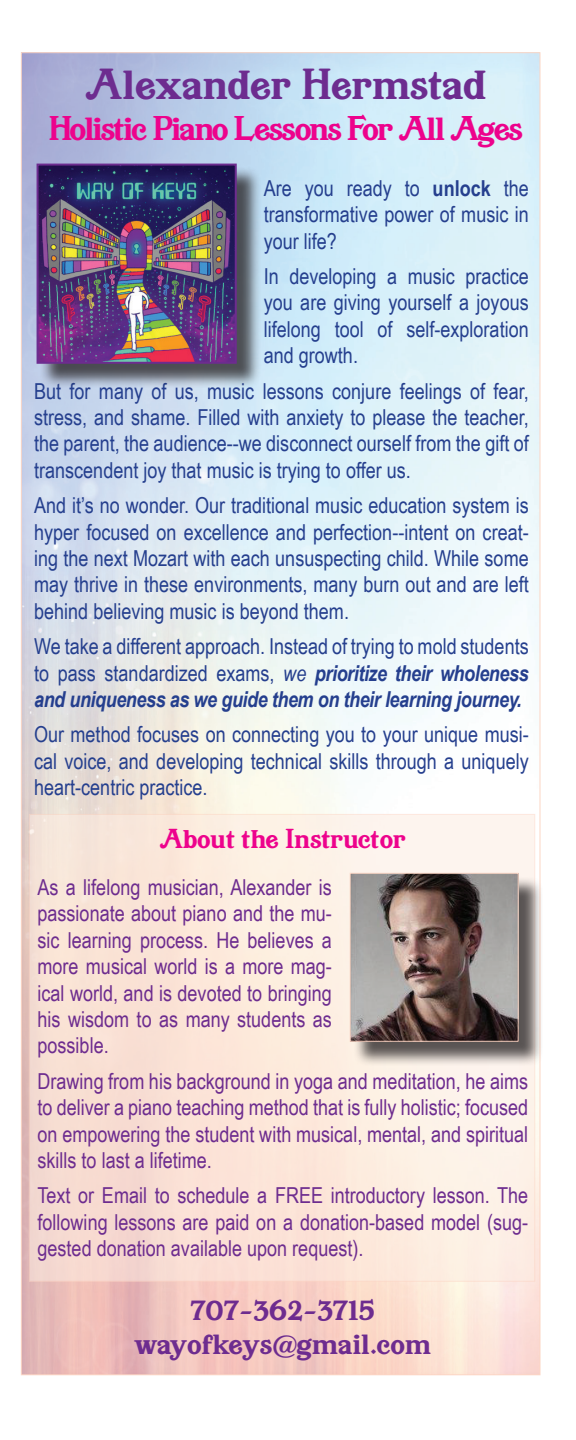
<style>
.page{position:relative;width:576px;height:1440px;background:#fff}
.page>*{position:absolute;margin:0;border:0;box-sizing:border-box;transform-origin:0 0}
.t1{font:38px "Buena Park JF";color:#6d2c8f}
.t2{font:30px "Buena Park JF";letter-spacing:-.05em;color:#ed028c}
.t3{font:26px/34px "Buena Park JF";color:#6d2c8f;text-align:center}
.t4{font:24px "Buena Park JF";color:#ed028c}
.t5{font:22px/26.4px "Arial Narrow";color:#253f8e;text-align:justify}
.t6{font:22px/26.4px "Arial Narrow";color:#6d2c8f;text-align:justify}
.s1{font-weight:700}
.s2{font-style:italic}
.s3{font-weight:700;font-style:italic}
</style>
<div class="page">
<div style="left:29px;top:814px;width:506px;height:468px;background:linear-gradient(to right,#f8ddd0,#fff5eb);border:1px solid #fcd6c5"></div>
<div style="left:353px;top:876px;width:190px;height:190px;background:#231f20;opacity:.75"></div>
<img style="left:352px;top:875px;width:164px;height:165px">
<div style="left:350px;top:873px;width:168px;height:169px;border:1px solid #fcd6c5"></div>
<div style="left:40px;top:167px;width:221px;height:221px;background:#231f20;opacity:.75"></div>
<img style="left:40px;top:167px;width:194px;height:194px">
<div style="left:37px;top:164px;width:200px;height:200px;border:2px solid #6d2c8f"></div>
<h1 class="t1" style="left:85px;top:58px;width:403px">Alexander Hermstad</h1>
<h2 class="t2" style="left:49px;top:108px;width:476px">Holistic Piano Lessons For All Ages</h2>
<p class="t5" style="left:264px;top:174px;width:267px">Are you ready to <span class="s1">unlock</span> the transformative power of music in your life?</p>
<p class="t5" style="left:264px;top:262px;width:267px">In developing a music practice you are giving yourself a joyous lifelong tool of self-exploration and growth.</p>
<p class="t5" style="left:34px;top:377px;width:496px">But for many of us, music lessons conjure feelings of fear, stress, and shame. Filled with anxiety to please the teacher, the parent, the audience--we disconnect ourself from the gift of transcendent joy that music is trying to offer us.</p>
<p class="t5" style="left:34px;top:491px;width:496px">And it’s no wonder. Our traditional music education system is hyper focused on excellence and perfection--intent on creat&shy;ing the next Mozart with each unsuspecting child. While some may thrive in these environments, many burn out and are left behind believing music is beyond them.</p>
<p class="t5" style="left:34px;top:632px;width:496px">We take a different approach. Instead of trying to mold students to pass standardized exams, <span class="s2">we</span> <span class="s3">prioritize their wholeness and uniqueness as we guide them on their learning journey.</span></p>
<p class="t5" style="left:34px;top:721px;width:496px">Our method focuses on connecting you to your unique musi&shy;cal voice, and developing technical skills through a uniquely heart-centric practice.</p>
<p class="t4" style="left:160px;top:822px;width:248px">About the Instructor</p>
<p class="t6" style="left:38px;top:873px;width:296px">As a lifelong musician, Alexander is passionate about piano and the mu&shy;sic learning process. He believes a more musical world is a more mag&shy;ical world, and is devoted to bringing his wisdom to as many students as possible.</p>
<p class="t6" style="left:38px;top:1067px;width:492px">Drawing from his background in yoga and meditation, he aims to deliver a piano teaching method that is fully holistic; focused on empowering the student with musical, mental, and spiritual skills to last a lifetime.</p>
<p class="t6" style="left:38px;top:1182px;width:492px">Text or Email to schedule a FREE introductory lesson. The following lessons are paid on a donation-based model (sug&shy;gested donation available upon request).</p>
<p class="t3" style="left:134px;top:1292px;width:299px">707-362-3715 wayofkeys@gmail.com</p>
</div>
